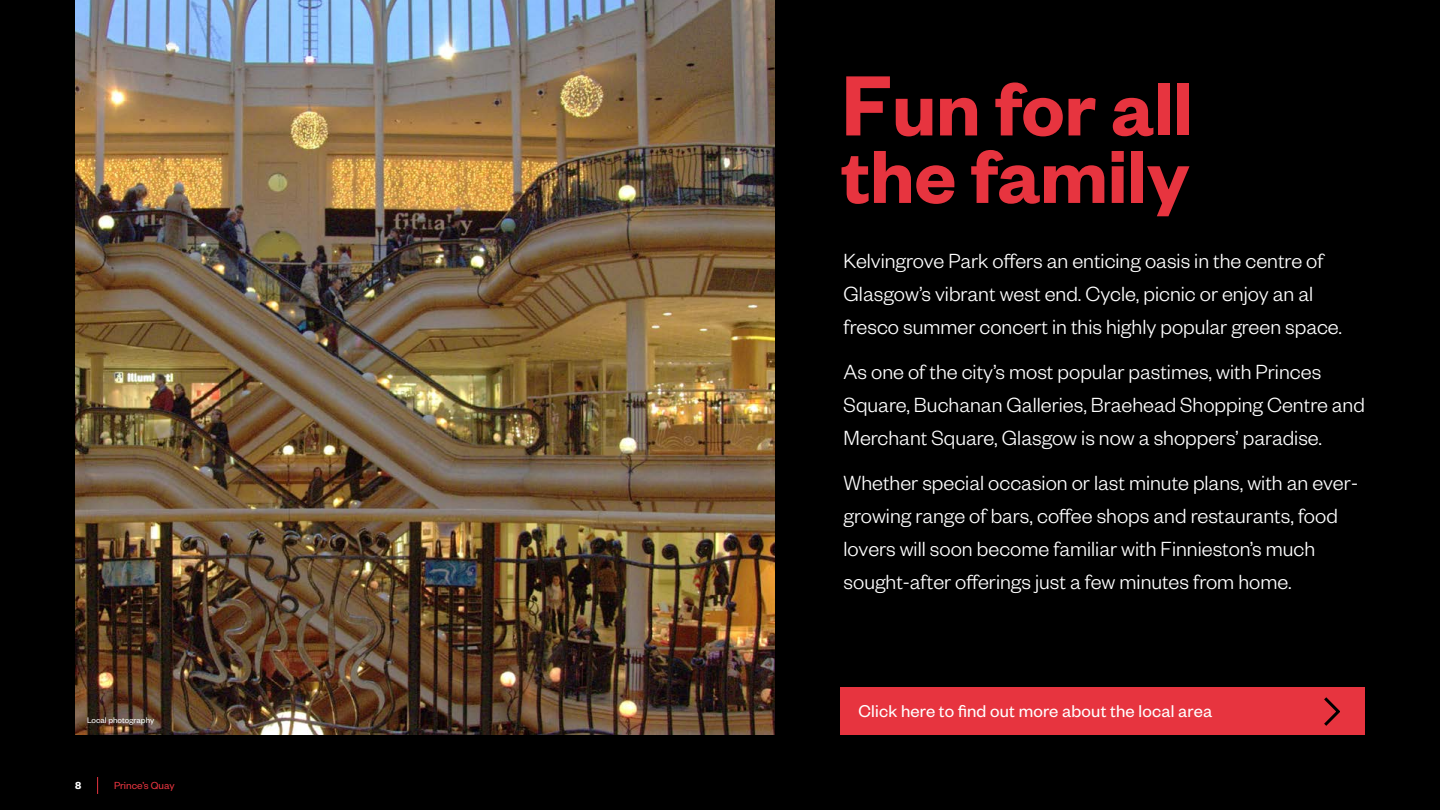
<style>
.page{position:relative;width:1440px;height:810px;background:#000}
.page>*{position:absolute;margin:0;border:0;box-sizing:border-box;transform-origin:0 0}
.t1{font:600 82.5px/67.5px "Founders Grotesk";color:#e7343f}
.t2{font:300 22.5px/33px "Founders Grotesk";color:#fff}
.t3{font:18.75px "Founders Grotesk";letter-spacing:.01em;color:#fff}
.t4{font:11.25px "Founders Grotesk";color:#e7343f}
.t5{font:600 11.25px "Founders Grotesk";color:#fff}
.t6{font:9px "Founders Grotesk";color:#fff}
.s1{font-size:93.75px}
</style>
<div class="page">
<img style="left:75px;top:0;width:700px;height:735px">
<svg style="left:97px;top:777px;width:1px;height:17px"></svg>
<div style="left:841px;top:688px;width:524px;height:47px;background:#e7343f"></div>
<svg style="left:1324px;top:697px;width:16px;height:29px"></svg>
<p class="t6" style="left:87px;top:714px;width:69px">Local photography</p>
<p class="t5" style="left:75px;top:779px;width:8px">8</p>
<p class="t4" style="left:114px;top:779px;width:62px">Prince’s Quay</p>
<h1 class="t1" style="left:841px;top:71px;width:353px"><span class="s1">F</span>un for all the family</h1>
<p class="t2" style="left:844px;top:243px;width:500px">Kelvingrove Park offers an enticing oasis in the centre of<br>Glasgow’s vibrant west end. Cycle, picnic or enjoy an al fresco summer concert in this highly popular green space.</p>
<p class="t2" style="left:844px;top:354px;width:523px">As one of the city’s most popular pastimes, with Princes<br>Square, Buchanan Galleries, Braehead Shopping Centre and<br>Merchant Square, Glasgow is now a shoppers’ paradise.</p>
<p class="t2" style="left:844px;top:465px;width:516px">Whether special occasion or last minute plans, with an ever&shy;growing range of bars, coffee shops and restaurants, food lovers will soon become familiar with Finnieston’s much sought-after offerings just a few minutes from home.</p>
<p class="t3" style="left:859px;top:700px;width:355px">Click here to find out more about the local area</p>
</div>
